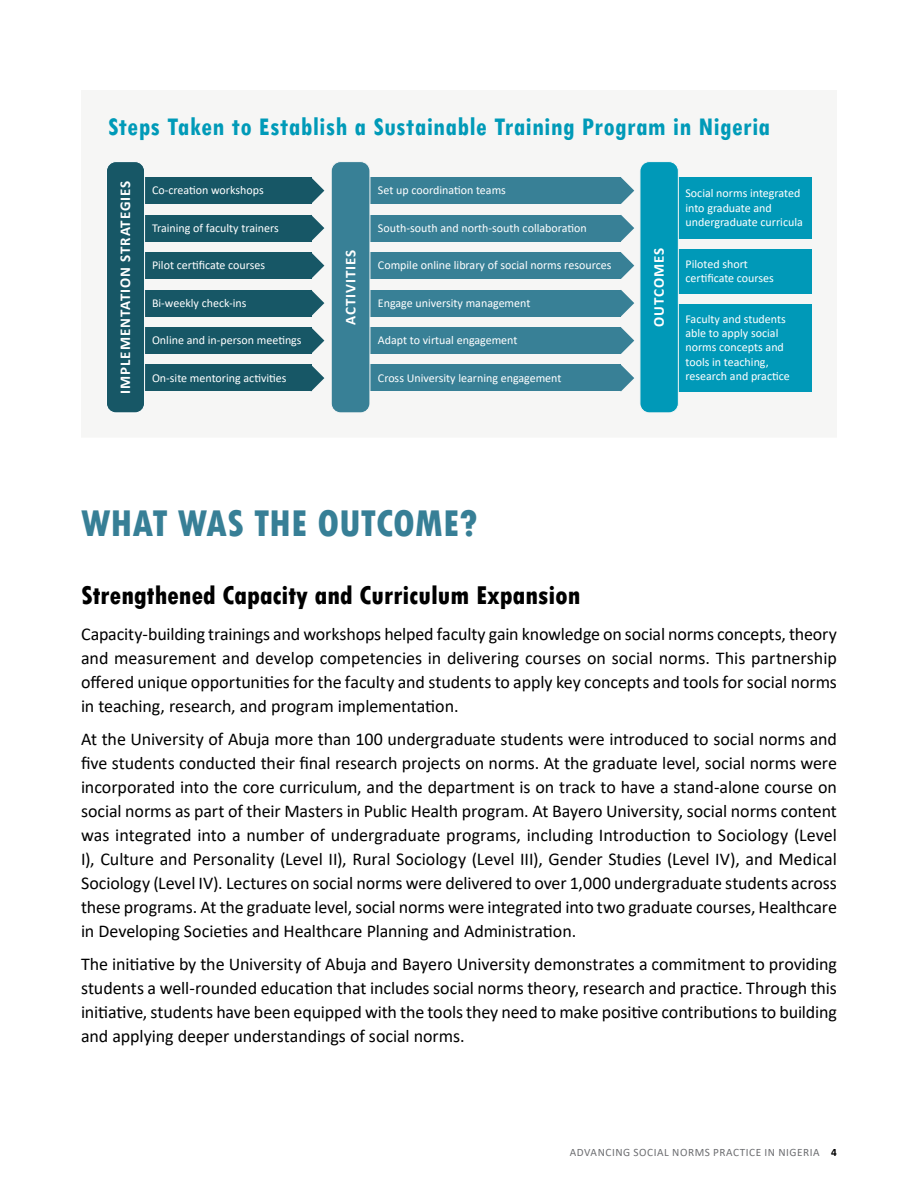
<style>
.page{position:relative;width:918px;height:1188px;background:#fff}
.page>*{position:absolute;margin:0;border:0;box-sizing:border-box;transform-origin:0 0}
.H1_-_Section_Header{font:800 condensed 39px "Tw Cen";letter-spacing:-.005em;color:#377f96}
.FIGURE_TITLE{font:700 condensed 27px "Tw Cen";letter-spacing:.015em;color:#009ab8}
.t1{font:800 condensed 27px "Tw Cen";color:#000}
.Body{font:18px/24px "Calibri";letter-spacing:-.005em;color:#000;text-align:justify}
.t2{font:700 15px "Calibri";letter-spacing:.065em;color:#fff}
.t3{font:12px/14.2px "Calibri";color:#fff}
.t4{font:11.25px "Calibri";letter-spacing:.05em;color:#6d6e71}
.s1{font-weight:700;color:#000}
</style>
<div class="page">
<div style="left:145px;top:163px;width:667px;height:250px;background:#f6f6f5"></div>
<div style="left:676px;top:177px;width:136px;height:61px;background:#0099b8"></div>
<div style="left:676px;top:249px;width:136px;height:45px;background:#0099b8"></div>
<div style="left:676px;top:304px;width:136px;height:87px;background:#0099b8"></div>
<div style="left:640px;top:162px;width:38px;height:251px;background:#0099b8;border-radius:9px"></div>
<div style="left:640px;top:161px;width:39px;height:252px;border:1px solid #f6f6f5;border-radius:9px"></div>
<svg style="left:621px;top:252px;width:13px;height:27px"></svg>
<div style="left:369px;top:252px;width:252px;height:27px;background:#388096"></div>
<svg style="left:621px;top:327px;width:13px;height:27px"></svg>
<div style="left:369px;top:327px;width:252px;height:27px;background:#388096"></div>
<svg style="left:621px;top:365px;width:13px;height:26px"></svg>
<div style="left:369px;top:365px;width:252px;height:26px;background:#388096"></div>
<div style="left:369px;top:177px;width:252px;height:27px;background:#388096"></div>
<svg style="left:621px;top:177px;width:13px;height:27px"></svg>
<div style="left:369px;top:215px;width:252px;height:26px;background:#388096"></div>
<svg style="left:621px;top:215px;width:13px;height:26px"></svg>
<div style="left:369px;top:290px;width:252px;height:26px;background:#388096"></div>
<svg style="left:621px;top:290px;width:13px;height:26px"></svg>
<div style="left:331px;top:162px;width:39px;height:251px;background:#388096;border-radius:9px"></div>
<div style="left:331px;top:161px;width:39px;height:252px;border:1px solid #f6f6f5;border-radius:9px"></div>
<svg style="left:311px;top:327px;width:13px;height:27px"></svg>
<div style="left:143px;top:327px;width:168px;height:27px;background:#175766"></div>
<svg style="left:311px;top:365px;width:13px;height:26px"></svg>
<div style="left:143px;top:365px;width:168px;height:26px;background:#175766"></div>
<div style="left:143px;top:177px;width:168px;height:27px;background:#175766"></div>
<svg style="left:311px;top:177px;width:13px;height:27px"></svg>
<div style="left:143px;top:215px;width:168px;height:26px;background:#175766"></div>
<svg style="left:311px;top:215px;width:13px;height:26px"></svg>
<div style="left:143px;top:252px;width:168px;height:27px;background:#175766"></div>
<svg style="left:311px;top:252px;width:13px;height:27px"></svg>
<div style="left:143px;top:290px;width:168px;height:26px;background:#175766"></div>
<svg style="left:311px;top:290px;width:13px;height:26px"></svg>
<div style="left:106px;top:162px;width:39px;height:251px;background:#175766;border-radius:9px"></div>
<div style="left:106px;top:161px;width:39px;height:252px;border:1px solid #fff;border-radius:9px"></div>
<p class="FIGURE_TITLE" style="left:108px;top:110px;width:664px">Steps Taken to Establish a Sustainable Training Program in Nigeria</p>
<p class="t2" style="left:115px;top:394px;width:215px;rotate:-90deg">IMPLEMENTATION STRATEGIES</p>
<p class="t3" style="left:152px;top:183px;width:113px">Co-creation workshops</p>
<p class="t3" style="left:152px;top:221px;width:128px">Training of faculty trainers</p>
<p class="t3" style="left:152px;top:258px;width:115px">Pilot certificate courses</p>
<p class="t3" style="left:152px;top:296px;width:96px">Bi-weekly check-ins</p>
<p class="t3" style="left:152px;top:333px;width:151px">Online and in-person meetings</p>
<p class="t3" style="left:152px;top:370px;width:136px">On-site mentoring activities</p>
<p class="t2" style="left:340px;top:325px;width:77px;rotate:-90deg">ACTIVITIES</p>
<p class="t3" style="left:378px;top:183px;width:130px">Set up coordination teams</p>
<p class="t3" style="left:378px;top:221px;width:210px">South-south and north-south collaboration</p>
<p class="t3" style="left:378px;top:258px;width:235px">Compile online library of social norms resources</p>
<p class="t3" style="left:378px;top:296px;width:154px">Engage university management</p>
<p class="t3" style="left:378px;top:333px;width:141px">Adapt to virtual engagement</p>
<p class="t3" style="left:378px;top:370px;width:185px">Cross University learning engagement</p>
<p class="t2" style="left:648px;top:327px;width:81px;rotate:-90deg">OUTCOMES</p>
<p class="t3" style="left:685px;top:186px;width:119px">Social norms integrated into graduate and undergraduate curricula</p>
<p class="t3" style="left:685px;top:256px;width:90px">Piloted short certificate courses</p>
<p class="t3" style="left:685px;top:312px;width:106px">Faculty and students able to apply social norms concepts and tools in teaching, research and practice</p>
<p class="H1_-_Section_Header" style="left:81px;top:501px;width:398px">WHAT WAS THE OUTCOME?</p>
<h2 class="t1" style="left:81px;top:579px;width:501px">Strengthened Capacity and Curriculum Expansion</h2>
<p class="Body" style="left:81px;top:622px;width:757px">Capacity-building trainings and workshops helped faculty gain knowledge on social norms concepts, theory and measurement and develop competencies in delivering courses on social norms. This partnership offered unique opportunities for the faculty and students to apply key concepts and tools for social norms in teaching, research, and program implementation.</p>
<p class="Body" style="left:81px;top:727px;width:758px">At the University of Abuja more than 100 undergraduate students were introduced to social norms and five students conducted their final research projects on norms. At the graduate level, social norms were incorporated into the core curriculum, and the department is on track to have a stand-alone course on social norms as part of their Masters in Public Health program. At Bayero University, social norms content was integrated into a number of undergraduate programs, including Introduction to Sociology (Level I), Culture and Personality (Level II), Rural Sociology (Level III), Gender Studies (Level IV), and Medical Sociology (Level IV). Lectures on social norms were delivered to over 1,000 undergraduate students across these programs. At the graduate level, social norms were integrated into two graduate courses, Healthcare in Developing Societies and Healthcare Planning and Administration.</p>
<p class="Body" style="left:81px;top:952px;width:758px">The initiative by the University of Abuja and Bayero University demonstrates a commitment to providing students a well-rounded education that includes social norms theory, research and practice. Through this initiative, students have been equipped with the tools they need to make positive contributions to building and applying deeper understandings of social norms.</p>
<p class="t4" style="left:570px;top:1145px;width:269px">ADVANCING SOCIAL NORMS PRACTICE IN NIGERIA <span class="s1">4</span></p>
</div>
